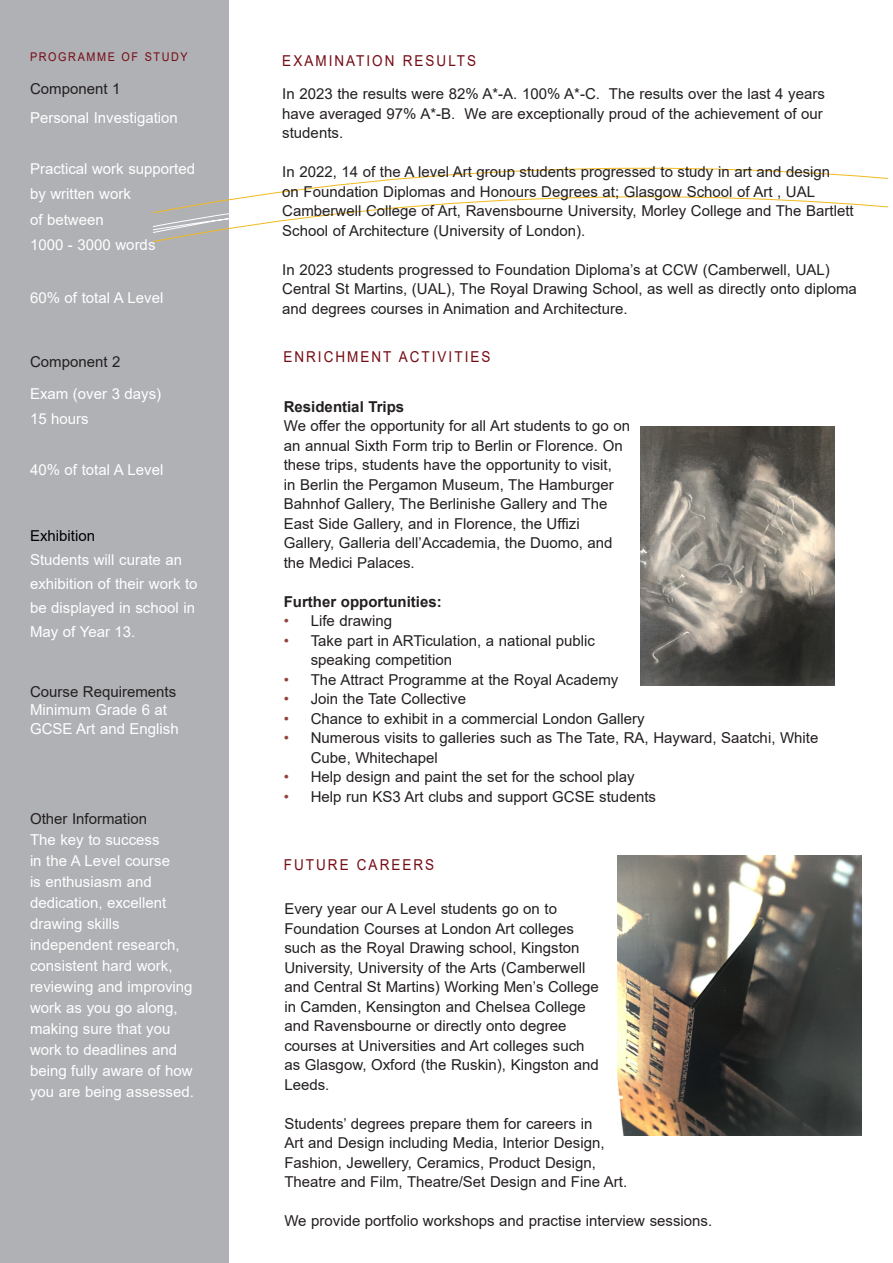
<style>
.page{position:relative;width:893px;height:1263px;background:#fff}
.page>*{position:absolute;margin:0;border:0;box-sizing:border-box;transform-origin:0 0}
.t1{font:15px/19.5px "Arial";color:#231f20}
.t2{font:15px/21px "Arial";color:#fff}
.t3{font:15px "Arial";letter-spacing:.15em;color:#750c15;scale:.9 1}
.t4{font:700 15px "Arial";color:#231f20}
.t5{font:15px "Arial";color:#000}
.t6{font:12px "Arial";letter-spacing:.15em;color:#750c15;scale:.9 1}
.s1{color:#93433c}
</style>
<div class="page">
<img style="left:640px;top:426px;width:195px;height:260px">
<div style="left:0;top:0;width:228px;height:1263px;background:#b0b1b5"></div>
<svg style="left:153px;top:165px;width:734px;height:128px"></svg>
<img style="left:618px;top:855px;width:244px;height:280px">
<p class="t6" style="left:30px;top:49px;width:177px">PROGRAMME OF STUDY</p>
<p class="t1" style="left:30px;top:79px;width:92px">Component 1</p>
<p class="t2" style="left:30px;top:107px;width:149px">Personal Investigation</p>
<p class="t2" style="left:30px;top:156px;width:167px;line-height:25.5px">Practical work supported by written work</p>
<p class="t2" style="left:30px;top:209px;width:75px">of between</p>
<p class="t2" style="left:30px;top:234px;width:127px">1000 - 3000 words</p>
<p class="t2" style="left:30px;top:287px;width:135px">60% of total A Level</p>
<p class="t1" style="left:30px;top:352px;width:92px">Component 2</p>
<p class="t2" style="left:30px;top:383px;width:133px">Exam (over 3 days)</p>
<p class="t2" style="left:30px;top:408px;width:60px">15 hours</p>
<p class="t2" style="left:30px;top:459px;width:135px">40% of total A Level</p>
<p class="t5" style="left:30px;top:526px;width:67px">Exhibition</p>
<p class="t2" style="left:30px;top:548px;width:169px;line-height:24px">Students will curate an exhibition of their work to be displayed in school in<br>May of Year 13.</p>
<p class="t1" style="left:30px;top:682px;width:148px">Course Requirements</p>
<p class="t2" style="left:30px;top:701px;width:150px;line-height:18px">Minimum Grade 6 at<br>GCSE Art and English</p>
<p class="t1" style="left:30px;top:809px;width:119px">Other Information</p>
<p class="t2" style="left:30px;top:829px;width:165px">The key to success<br>in the A Level course<br>is enthusiasm and dedication, excellent drawing skills independent research, consistent hard work, reviewing and improving work as you go along, making sure that you work to deadlines and being fully aware of how you are being assessed.</p>
<p class="t3" style="left:282px;top:51px;width:217px">EXAMINATION RESULTS</p>
<p class="t1" style="left:282px;top:84px;width:544px">In 2023 the results were 82% A*-A. 100% A*-C. The results over the last 4 years have averaged 97% A*-B. We are exceptionally proud of the achievement of our students.</p>
<p class="t1" style="left:282px;top:162px;width:573px">In 2022, 14 of the A level Art group students progressed to study in art and design<br>on Foundation Diplomas and Honours Degrees at; Glasgow School of Art , UAL Camberwell College of Art, Ravensbourne University, Morley College and The Bartlett School of Architecture (University of London).</p>
<p class="t1" style="left:282px;top:260px;width:576px">In 2023 students progressed to Foundation Diploma’s at CCW (Camberwell, UAL)<br>Central St Martins, (UAL), The Royal Drawing School, as well as directly onto diploma and degrees courses in Animation and Architecture.</p>
<p class="t3" style="left:283px;top:346px;width:232px">ENRICHMENT ACTIVITIES</p>
<p class="t4" style="left:284px;top:396px;width:122px">Residential Trips</p>
<p class="t1" style="left:284px;top:416px;width:348px">We offer the opportunity for all Art students to go on an annual Sixth Form trip to Berlin or Florence. On these trips, students have the opportunity to visit,<br>in Berlin the Pergamon Museum, The Hamburger Bahnhof Gallery, The Berlinishe Gallery and The East Side Gallery, and in Florence, the Uffizi Gallery, Galleria dell’Accademia, the Duomo, and the Medici Palaces.</p>
<p class="t4" style="left:284px;top:591px;width:159px">Further opportunities:</p>
<p class="t1" style="left:284px;top:611px;width:110px"><span class="s1">•</span> Life drawing</p>
<p class="t1" style="left:311px;top:630px;width:286px;text-indent:-27px"><span class="s1">•</span> Take part in ARTiculation, a national public speaking competition</p>
<p class="t1" style="left:284px;top:669px;width:336px"><span class="s1">•</span> The Attract Programme at the Royal Academy</p>
<p class="t1" style="left:284px;top:689px;width:184px"><span class="s1">•</span> Join the Tate Collective</p>
<p class="t1" style="left:284px;top:708px;width:362px"><span class="s1">•</span> Chance to exhibit in a commercial London Gallery</p>
<p class="t1" style="left:311px;top:728px;width:509px;text-indent:-27px"><span class="s1">•</span> Numerous visits to galleries such as The Tate, RA, Hayward, Saatchi, White<br>Cube, Whitechapel</p>
<p class="t1" style="left:284px;top:767px;width:352px"><span class="s1">•</span> Help design and paint the set for the school play</p>
<p class="t1" style="left:284px;top:786px;width:374px"><span class="s1">•</span> Help run KS3 Art clubs and support GCSE students</p>
<p class="t3" style="left:284px;top:854px;width:169px">FUTURE CAREERS</p>
<p class="t1" style="left:284px;top:899px;width:316px">Every year our A Level students go on to Foundation Courses at London Art colleges such as the Royal Drawing school, Kingston University, University of the Arts (Camberwell and Central St Martins) Working Men’s College in Camden, Kensington and Chelsea College and Ravensbourne or directly onto degree courses at Universities and Art colleges such as Glasgow, Oxford (the Ruskin), Kingston and Leeds.</p>
<p class="t1" style="left:284px;top:1113px;width:344px">Students’ degrees prepare them for careers in<br>Art and Design including Media, Interior Design, Fashion, Jewellery, Ceramics, Product Design, Theatre and Film, Theatre/Set Design and Fine Art.</p>
<p class="t1" style="left:284px;top:1211px;width:429px">We provide portfolio workshops and practise interview sessions.</p>
</div>
